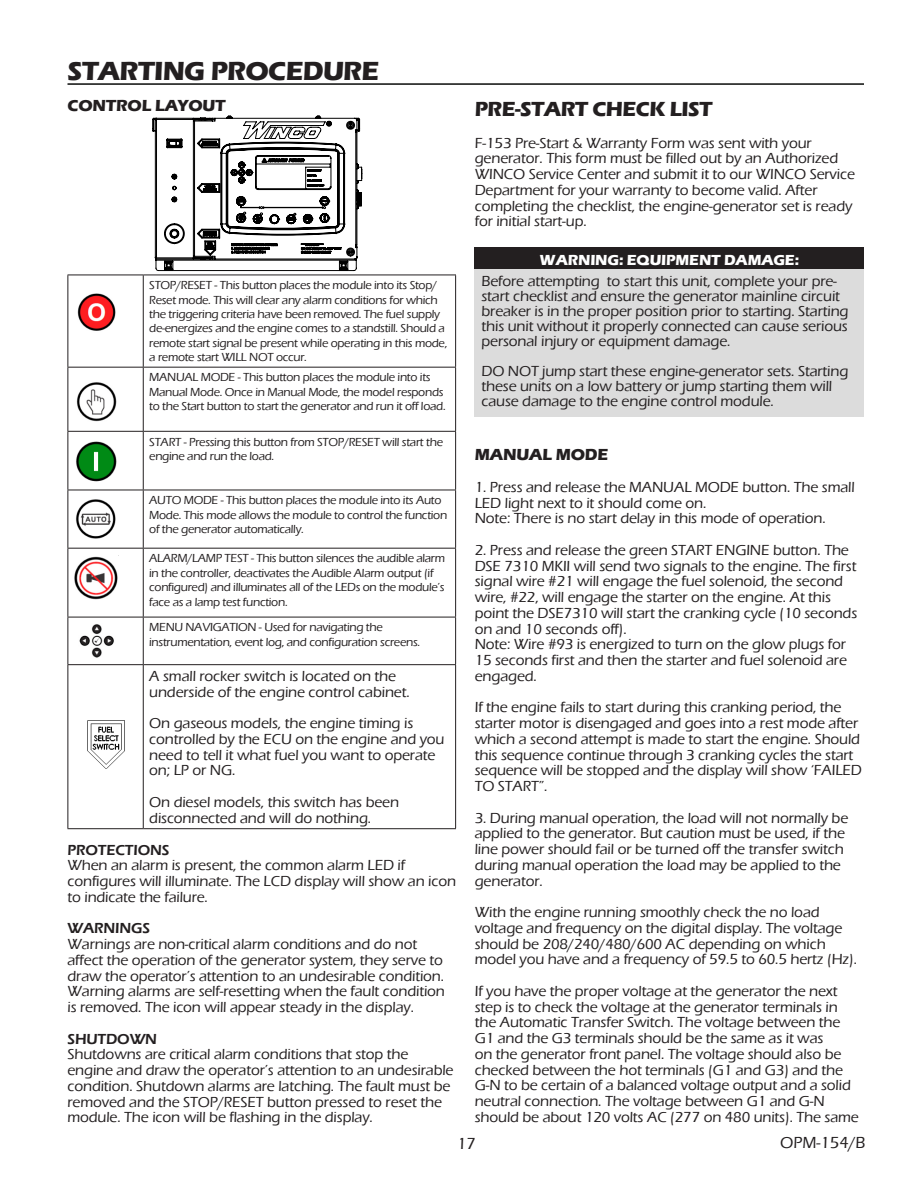
<style>
.page{position:relative;width:918px;height:1188px;background:#fff}
.page>*{position:absolute;margin:0;border:0;box-sizing:border-box;transform-origin:0 0}
.HEADING{font:700 27px "Eras ITC";letter-spacing:-.025em;color:#231f20}
.SUB_HEADING{font:700 21px "Eras ITC";letter-spacing:-.025em;color:#231f20}
.HEADING11{font:700 16.5px "Eras ITC";letter-spacing:-.01em;color:#231f20}
.t1{font:500 16.5px "Eras ITC";color:#231f20}
.Body_text{font:500 15px/15.8px "Eras ITC";letter-spacing:-.01em;color:#231f20}
.CAUTION_ITALIC{font:500 15px/15px "Eras ITC";letter-spacing:-.01em;color:#231f20}
.Body_text-2{font:600 15px "Eras ITC";letter-spacing:-.01em;color:#231f20}
.CAUTION{font:700 15px "Eras ITC";letter-spacing:-.01em;color:#fff}
.TOC_Sub_Heading{font:500 12px/14.4px "Eras ITC";letter-spacing:-.025em;color:#231f20}
</style>
<div class="page">
<hr style="left:68px;top:275px;width:75px;height:1px;background:#231f20">
<hr style="left:68px;top:275px;width:1px;height:92px;background:#231f20">
<hr style="left:143px;top:275px;width:313px;height:1px;background:#231f20">
<hr style="left:143px;top:275px;width:1px;height:92px;background:#231f20">
<hr style="left:455px;top:275px;width:1px;height:92px;background:#231f20">
<hr style="left:68px;top:367px;width:75px;height:1px;background:#231f20">
<hr style="left:68px;top:368px;width:1px;height:63px;background:#231f20">
<hr style="left:143px;top:367px;width:313px;height:1px;background:#231f20">
<hr style="left:143px;top:368px;width:1px;height:63px;background:#231f20">
<hr style="left:455px;top:368px;width:1px;height:63px;background:#231f20">
<hr style="left:68px;top:431px;width:75px;height:1px;background:#231f20">
<hr style="left:68px;top:432px;width:1px;height:58px;background:#231f20">
<hr style="left:143px;top:431px;width:313px;height:1px;background:#231f20">
<hr style="left:143px;top:432px;width:1px;height:58px;background:#231f20">
<hr style="left:455px;top:432px;width:1px;height:58px;background:#231f20">
<hr style="left:68px;top:490px;width:75px;height:1px;background:#231f20">
<hr style="left:68px;top:490px;width:1px;height:58px;background:#231f20">
<hr style="left:143px;top:490px;width:313px;height:1px;background:#231f20">
<hr style="left:143px;top:490px;width:1px;height:58px;background:#231f20">
<hr style="left:455px;top:490px;width:1px;height:58px;background:#231f20">
<hr style="left:68px;top:548px;width:75px;height:1px;background:#231f20">
<hr style="left:68px;top:549px;width:1px;height:68px;background:#231f20">
<hr style="left:143px;top:548px;width:313px;height:1px;background:#231f20">
<hr style="left:143px;top:549px;width:1px;height:68px;background:#231f20">
<hr style="left:455px;top:549px;width:1px;height:68px;background:#231f20">
<hr style="left:68px;top:617px;width:75px;height:1px;background:#231f20">
<hr style="left:68px;top:617px;width:1px;height:47px;background:#231f20">
<hr style="left:143px;top:617px;width:313px;height:1px;background:#231f20">
<hr style="left:143px;top:617px;width:1px;height:47px;background:#231f20">
<hr style="left:455px;top:617px;width:1px;height:47px;background:#231f20">
<hr style="left:68px;top:664px;width:75px;height:1px;background:#231f20">
<hr style="left:68px;top:665px;width:1px;height:163px;background:#231f20">
<hr style="left:143px;top:664px;width:313px;height:1px;background:#231f20">
<hr style="left:143px;top:665px;width:1px;height:163px;background:#231f20">
<hr style="left:455px;top:665px;width:1px;height:163px;background:#231f20">
<hr style="left:68px;top:828px;width:75px;height:1px;background:#231f20">
<hr style="left:143px;top:828px;width:313px;height:1px;background:#231f20">
<img style="left:77px;top:293px;width:39px;height:38px">
<img style="left:76px;top:382px;width:41px;height:40px">
<img style="left:76px;top:441px;width:41px;height:41px">
<img style="left:76px;top:499px;width:40px;height:40px">
<img style="left:74px;top:556px;width:44px;height:43px">
<img style="left:79px;top:624px;width:35px;height:34px">
<svg style="left:152px;top:116px;width:210px;height:155px"></svg>
<img style="left:87px;top:720px;width:38px;height:49px">
<hr style="left:68px;top:83px;width:796px;height:2px;background:#090b09">
<div style="left:475px;top:247px;width:389px;height:28px;background:#231f20"></div>
<div style="left:475px;top:269px;width:389px;height:88px;background:#dcdcdc"></div>
<div style="left:475px;top:344px;width:389px;height:73px;background:#dcdcdc"></div>
<p class="HEADING" style="left:68px;top:55px;width:313px">STARTING PROCEDURE</p>
<p class="HEADING11" style="left:68px;top:96px;width:160px">CONTROL LAYOUT</p>
<p class="TOC_Sub_Heading" style="left:149px;top:278px;width:300px">STOP/RESET - This button places the module into its Stop/ Reset mode. This will clear any alarm conditions for which the triggering criteria have been removed. The fuel supply de-energizes and the engine comes to a standstill. Should a remote start signal be present while operating in this mode, a remote start WILL NOT occur.</p>
<p class="TOC_Sub_Heading" style="left:149px;top:370px;width:298px">MANUAL MODE - This button places the module into its<br>Manual Mode. Once in Manual Mode, the model responds to the Start button to start the generator and run it off load.</p>
<p class="TOC_Sub_Heading" style="left:149px;top:434px;width:295px">START - Pressing this button from STOP/RESET will start the engine and run the load.</p>
<p class="TOC_Sub_Heading" style="left:149px;top:493px;width:300px">AUTO MODE - This button places the module into its Auto<br>Mode. This mode allows the module to control the function of the generator automatically.</p>
<p class="TOC_Sub_Heading" style="left:149px;top:551px;width:297px">ALARM/LAMP TEST - This button silences the audible alarm in the controller, deactivates the Audible Alarm output (if configured) and illuminates all of the LEDs on the module’s face as a lamp test function.</p>
<p class="TOC_Sub_Heading" style="left:149px;top:620px;width:272px">MENU NAVIGATION - Used for navigating the instrumentation, event log, and configuration screens.</p>
<p class="Body_text" style="left:149px;top:668px;width:262px">A small rocker switch is located on the underside of the engine control cabinet.</p>
<p class="Body_text" style="left:149px;top:716px;width:297px">On gaseous models, the engine timing is controlled by the ECU on the engine and you need to tell it what fuel you want to operate on; LP or NG.</p>
<p class="Body_text" style="left:149px;top:794px;width:251px">On diesel models, this switch has been disconnected and will do nothing.</p>
<p class="Body_text-2" style="left:68px;top:841px;width:103px">PROTECTIONS</p>
<p class="Body_text" style="left:68px;top:858px;width:390px">When an alarm is present, the common alarm LED if configures will illuminate. The LCD display will show an icon to indicate the failure.</p>
<p class="Body_text-2" style="left:68px;top:920px;width:84px">WARNINGS</p>
<p class="Body_text" style="left:68px;top:936px;width:379px">Warnings are non-critical alarm conditions and do not affect the operation of the generator system, they serve to draw the operator’s attention to an undesirable condition.<br>Warning alarms are self-resetting when the fault condition is removed. The icon will appear steady in the display.</p>
<p class="Body_text-2" style="left:68px;top:1030px;width:91px">SHUTDOWN</p>
<p class="Body_text" style="left:68px;top:1047px;width:388px">Shutdowns are critical alarm conditions that stop the engine and draw the operator’s attention to an undesirable condition. Shutdown alarms are latching. The fault must be removed and the STOP/RESET button pressed to reset the module. The icon will be flashing in the display.</p>
<p class="SUB_HEADING" style="left:475px;top:97px;width:239px">PRE-START CHECK LIST</p>
<p class="Body_text" style="left:475px;top:135px;width:382px">F-153 Pre-Start &amp; Warranty Form was sent with your generator. This form must be filled out by an Authorized WINCO Service Center and submit it to our WINCO Service Department for your warranty to become valid. After completing the checklist, the engine-generator set is ready for initial start-up.</p>
<p class="CAUTION" style="left:540px;top:251px;width:261px">WARNING: EQUIPMENT DAMAGE:</p>
<p class="CAUTION_ITALIC" style="left:482px;top:274px;width:369px">Before attempting to start this unit, complete your pre&shy;start checklist and ensure the generator mainline circuit breaker is in the proper position prior to starting. Starting this unit without it properly connected can cause serious personal injury or equipment damage.</p>
<p class="CAUTION_ITALIC" style="left:482px;top:364px;width:368px">DO NOT jump start these engine-generator sets. Starting these units on a low battery or jump starting them will cause damage to the engine control module.</p>
<p class="HEADING11" style="left:475px;top:445px;width:135px">MANUAL MODE</p>
<p class="Body_text" style="left:475px;top:479px;width:382px">1. Press and release the MANUAL MODE button. The small<br>LED light next to it should come on.</p>
<p class="Body_text" style="left:475px;top:511px;width:353px">Note: There is no start delay in this mode of operation.</p>
<p class="Body_text" style="left:475px;top:542px;width:384px">2. Press and release the green START ENGINE button. The DSE 7310 MKII will send two signals to the engine. The first signal wire #21 will engage the fuel solenoid, the second wire, #22, will engage the starter on the engine. At this point the DSE7310 will start the cranking cycle (10 seconds on and 10 seconds off).</p>
<p class="Body_text" style="left:475px;top:637px;width:374px;text-align:justify">Note: Wire #93 is energized to turn on the glow plugs for 15 seconds first and then the starter and fuel solenoid are engaged.</p>
<p class="Body_text" style="left:475px;top:700px;width:389px">If the engine fails to start during this cranking period, the starter motor is disengaged and goes into a rest mode after which a second attempt is made to start the engine. Should this sequence continue through 3 cranking cycles the start sequence will be stopped and the display will show ‘FAILED TO START”.</p>
<p class="Body_text" style="left:475px;top:810px;width:375px">3. During manual operation, the load will not normally be applied to the generator. But caution must be used, if the line power should fail or be turned off the transfer switch during manual operation the load may be applied to the generator.</p>
<p class="Body_text" style="left:475px;top:904px;width:384px">With the engine running smoothly check the no load voltage and frequency on the digital display. The voltage should be 208/240/480/600 AC depending on which model you have and a frequency of 59.5 to 60.5 hertz (Hz).</p>
<p class="Body_text" style="left:475px;top:983px;width:386px">If you have the proper voltage at the generator the next step is to check the voltage at the generator terminals in the Automatic Transfer Switch. The voltage between the G1 and the G3 terminals should be the same as it was<br>on the generator front panel. The voltage should also be checked between the hot terminals (G1 and G3) and the G-N to be certain of a balanced voltage output and a solid neutral connection. The voltage between G1 and G-N should be about 120 volts AC (277 on 480 units). The same</p>
<p class="t1" style="left:457px;top:1134px;width:20px">17</p>
<p class="t1" style="left:780px;top:1133px;width:87px">OPM-154/B</p>
</div>
